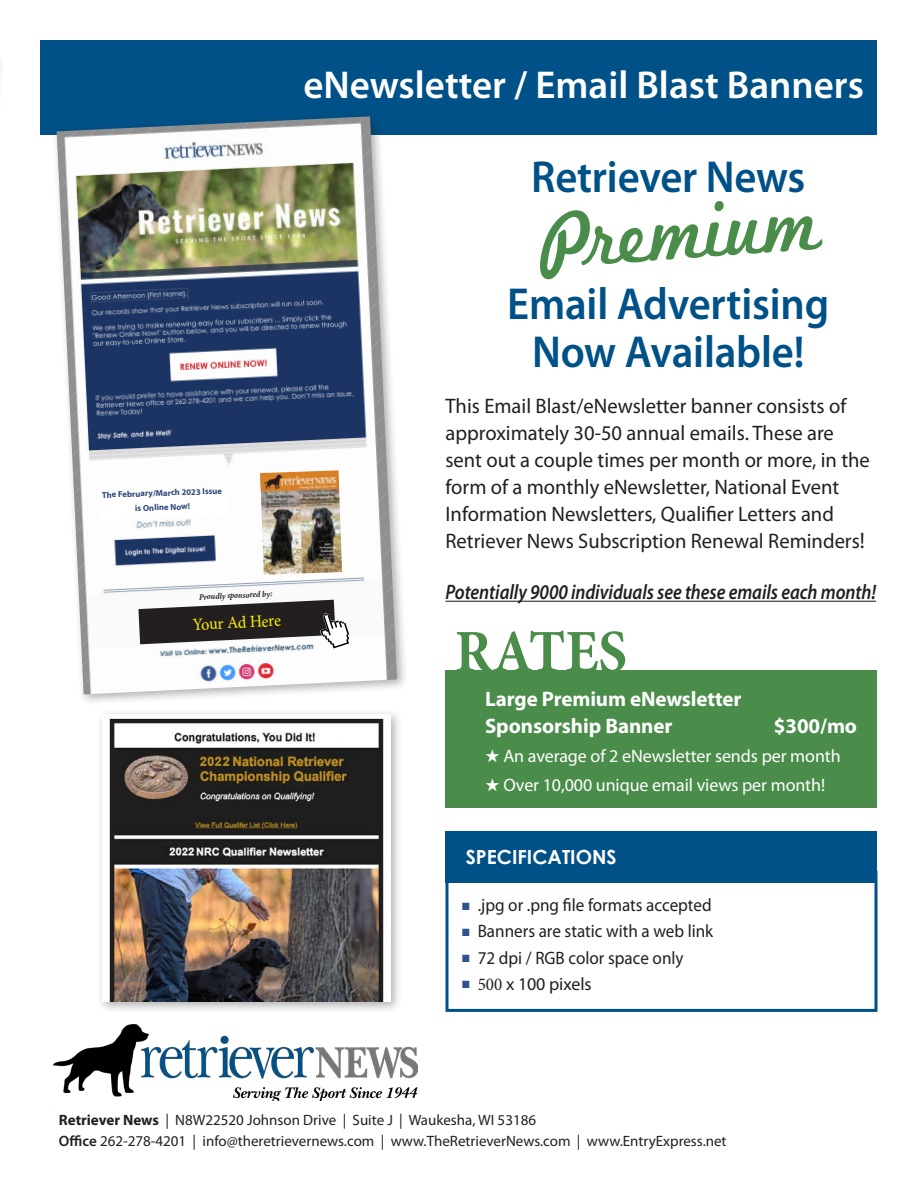
<style>
.page{position:relative;width:918px;height:1188px;background:#fff}
.page>*{position:absolute;margin:0;border:0;box-sizing:border-box;transform-origin:0 0}
.Body_Text{font:82.35px "Marketing Script";color:#4a8d4a;scale:.95 1}
.Body_Text-2{font:600 45px "Myriad Pro";letter-spacing:-.005em;color:#005187;scale:.95 1}
.t1{font:600 39px "Myriad Pro";color:#fff}
.Body_Text-3{font:21px/27px "Myriad Pro";color:#231f20}
.Body_Text-4{font:italic 600 21px "Myriad Pro";letter-spacing:-.005em;color:#231f20;scale:.87 1}
.Body_Text-5{font:700 21px/27px "Myriad Pro";letter-spacing:-.005em;color:#fff}
.t2{font:700 19.5px "Century Gothic";color:#fff}
.Bullet_point_text{font:18px "Myriad Pro";color:#231f20;scale:.95 1}
.Body_Text-6{font:18px "Myriad Pro";letter-spacing:-.005em;color:#fff}
.Bullet_point_text-2{font:18px "Myriad Pro";color:#231f20}
.Body_Text-7{font:16.95px "Minion Pro";color:#fff101;scale:.95 1}
.t3{font:15px "Myriad Pro";color:#231f20}
.t4{font:700 8.7px "Myriad Pro";color:#2c4777}
.Body_Text-8{font:italic 700 8.7px "Minion Pro";color:#231f20;scale:.95 1}
.s1{font-size:22.5px}
.s2{color:#2f548d}
.s3{font-family:"Minion Pro"}
.s4{font-weight:700}
.s5{font-weight:600}
</style>
<div class="page">
<div style="left:40px;top:40px;width:838px;height:95px;background:#005187"></div>
<hr style="left:446px;top:601px;width:430px;height:1px;background:#231f20">
<div style="left:446px;top:670px;width:432px;height:138px;background:#4a8d4a"></div>
<svg style="left:457px;top:631px;width:168px;height:39px"></svg>
<div style="left:446px;top:871px;width:432px;height:141px;background:#fff;border:3px solid #005187"></div>
<div style="left:446px;top:831px;width:432px;height:52px;background:#005187"></div>
<div style="left:96px;top:709px;width:307px;height:305px;background:#231f20;opacity:.35"></div>
<img style="left:102px;top:714px;width:289px;height:287px">
<div style="left:52px;top:111px;width:357px;height:595px;background:#231f20;opacity:.35"></div>
<img style="left:57px;top:116px;width:340px;height:578px">
<svg style="left:138px;top:600px;width:212px;height:49px"></svg>
<img style="left:260px;top:470px;width:82px;height:105px">
<svg style="left:98px;top:487px;width:129px;height:33px"></svg>
<img style="left:54px;top:1024px;width:364px;height:77px">
<p class="t1" style="left:303px;top:60px;width:562px">eNewsletter / Email Blast Banners</p>
<p class="Body_Text-2" style="left:531px;top:148px;width:290px">Retriever News</p>
<p class="Body_Text" style="left:536px;top:193px;width:298px;rotate:-4deg">Premium</p>
<p class="t4" style="left:102px;top:489px;width:122px;rotate:-2deg">The February/March 2023 Issue</p>
<p class="t4" style="left:135px;top:502px;width:56px;rotate:-2deg">is Online Now!</p>
<p class="Body_Text-8" style="left:199px;top:591px;width:79px;rotate:-3deg">Proudly sponsored by:</p>
<p class="Body_Text-7" style="left:192px;top:613px;width:94px;rotate:-3deg">Your Ad Here</p>
<p class="Body_Text-2" style="left:507px;top:276px;width:340px">Email Advertising</p>
<p class="Body_Text-2" style="left:532px;top:324px;width:288px">Now Available!</p>
<p class="Body_Text-3" style="left:446px;top:392px;width:426px">This Email Blast/eNewsletter banner consists of approximately 30-50 annual emails. These are sent out a couple times per month or more, in the form of a monthly eNewsletter, National Event Information Newsletters, Qualifier Letters and Retriever News Subscription Renewal Reminders<span class="s1">!</span></p>
<p class="Body_Text-4" style="left:446px;top:579px;width:496px">Potentially 9000 individuals see these emails each month!</p>
<p class="Body_Text-5" style="left:485px;top:684px;width:258px">Large Premium eNewsletter<br>Sponsorship Banner</p>
<p class="Body_Text-5" style="left:774px;top:711px;width:85px">$300/mo</p>
<p class="Body_Text-6" style="left:485px;top:745px;width:357px">★ An average of 2 eNewsletter sends per month</p>
<p class="Body_Text-6" style="left:485px;top:774px;width:342px">★ Over 10,000 unique email views per month!</p>
<p class="t2" style="left:466px;top:844px;width:152px">SPECIFICATIONS</p>
<p class="Bullet_point_text" style="left:462px;top:894px;width:264px"><span class="s2">■</span> .jpg or .png file formats accepted</p>
<p class="Bullet_point_text" style="left:462px;top:920px;width:266px"><span class="s2">■</span> Banners are static with a web link</p>
<p class="Bullet_point_text" style="left:462px;top:946px;width:234px"><span class="s2">■</span> 72 dpi / RGB color space only</p>
<p class="Bullet_point_text-2" style="left:462px;top:973px;width:131px"><span class="s2">■</span> <span class="s3">500</span> x 100 pixels</p>
<p class="t3" style="left:59px;top:1111px;width:479px"><span class="s4">Retriever News</span> | N8W22520 Johnson Drive | Suite J | Waukesha, WI 53186</p>
<p class="t3" style="left:59px;top:1132px;width:669px"><span class="s5">Office</span> 262-278-4201 | info@theretrievernews.com | www.TheRetrieverNews.com | www.EntryExpress.net</p>
</div>
